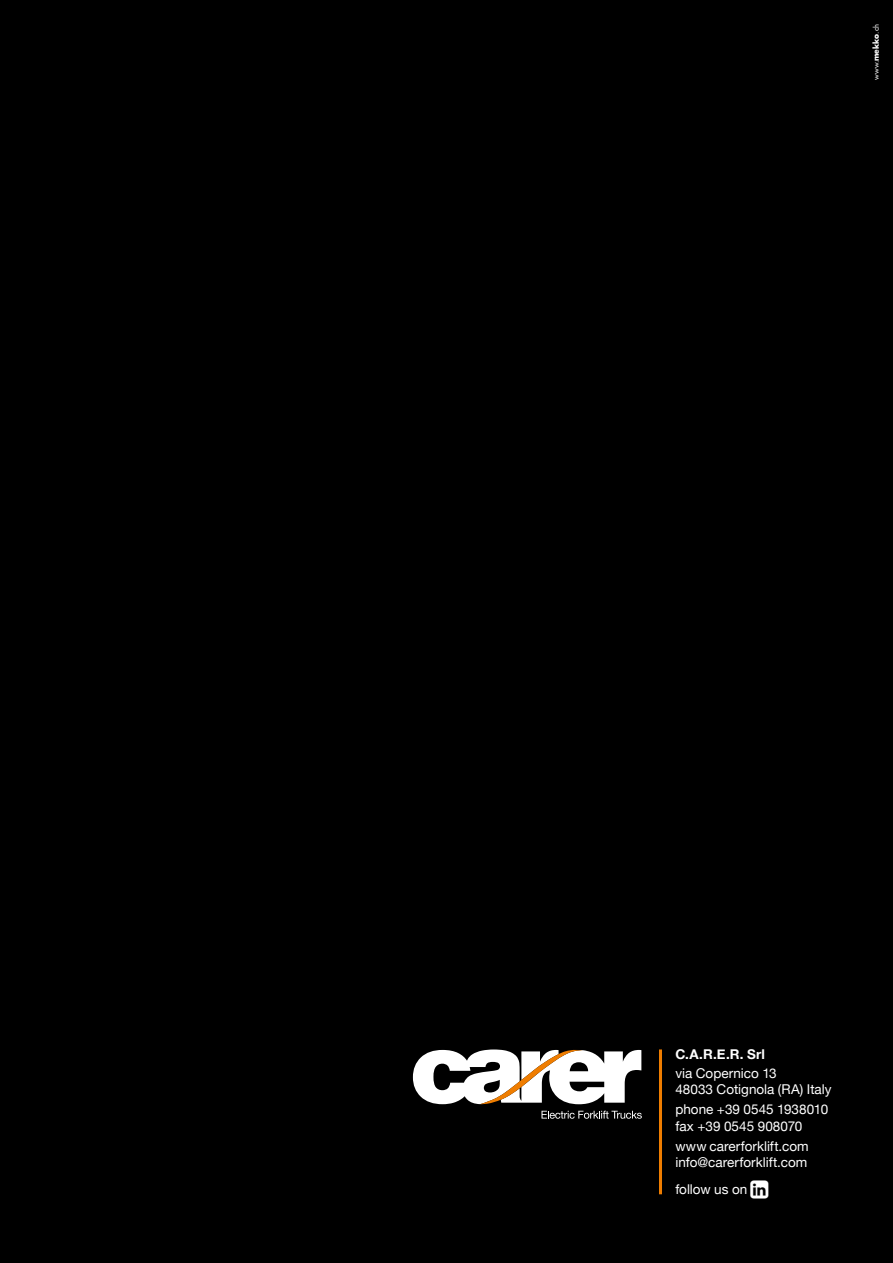
<style>
.page{position:relative;width:893px;height:1263px;background:#000}
.page>*{position:absolute;margin:0;border:0;box-sizing:border-box;transform-origin:0 0}
.t1{font:13.5px/16.2px "Helvetica Neue";color:#fff}
.t2{font:700 13.5px "Helvetica Neue";color:#fff}
.t3{font:7.5px "Futura";color:#fff}
.s1{font-weight:700}
</style>
<div class="page">
<hr style="left:659px;top:1049px;width:3px;height:145px;background:#ef7d00">
<svg style="left:541px;top:1111px;width:101px;height:8px"></svg>
<svg style="left:413px;top:1049px;width:228px;height:55px"></svg>
<p class="t3" style="left:871px;top:80px;width:57px;rotate:-90deg">www.<span class="s1">mekko</span>.ch</p>
<p class="t2" style="left:675px;top:1044px;width:91px">C.A.R.E.R. Srl</p>
<p class="t1" style="left:675px;top:1065px;width:158px">via Copernico 13<br>48033 Cotignola (RA) Italy</p>
<p class="t1" style="left:675px;top:1102px;width:154px">phone +39 0545 1938010 fax +39 0545 908070</p>
<p class="t1" style="left:675px;top:1139px;width:135px">www carerforklift.com info@carerforklift.com</p>
<p class="t1" style="left:675px;top:1182px;width:73px">follow us on</p>
</div>
